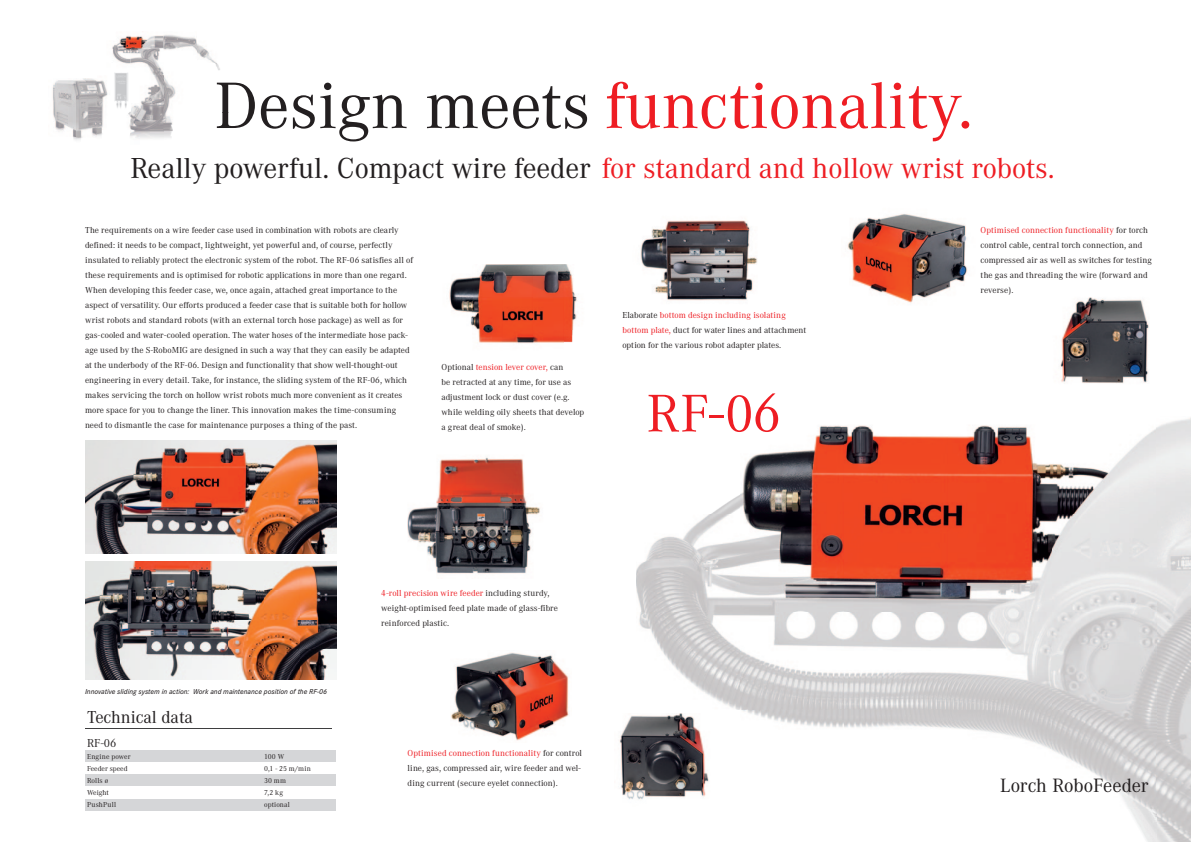
<style>
.page{position:relative;width:1191px;height:842px;background:#fff}
.page>*{position:absolute;margin:0;border:0;box-sizing:border-box;transform-origin:0 0}
.t1{font:68px "Corporate A";color:#ee1d23}
.t2{font:55px "Corporate A";color:#ee1d23}
.t3{font:30px "Corporate A";color:#231f20}
.t4{font:20px "Corporate A";letter-spacing:-.01em;color:#231f20}
.t5{font:18px "Corporate A";color:#231f20}
.t6{font:12px "Corporate A";color:#231f20}
.t7{font:9px/15px "Corporate A";letter-spacing:.005em;color:#231f20}
.t8{font:italic 500 7.5px "Corporate S Pro";color:#231f20}
.t9{font:7.5px "Corporate A";letter-spacing:.005em;color:#231f20}
.t10{font:7.5px "Corporate A";letter-spacing:.03em;color:#231f20}
.s1{color:#231f20}
.s2{color:#ee1d23}
</style>
<div class="page">
<img style="left:449px;top:264px;width:129px;height:80px">
<img style="left:636px;top:418px;width:555px;height:424px">
<img style="left:619px;top:713px;width:100px;height:105px">
<img style="left:451px;top:652px;width:118px;height:89px">
<img style="left:407px;top:457px;width:133px;height:117px">
<img style="left:640px;top:220px;width:118px;height:81px">
<img style="left:847px;top:214px;width:121px;height:89px">
<img style="left:1060px;top:297px;width:89px;height:87px">
<div style="left:85px;top:750px;width:251px;height:11px;background:#d5d6d8"></div>
<div style="left:85px;top:774px;width:251px;height:12px;background:#d5d6d8"></div>
<div style="left:85px;top:799px;width:251px;height:11px;background:#d5d6d8"></div>
<hr style="left:85px;top:728px;width:247px;height:1px;background:#3e3e3f">
<img style="left:52px;top:78px;width:46px;height:60px">
<img style="left:73px;top:138px;width:8px;height:2px">
<img style="left:85px;top:440px;width:251px;height:114px">
<img style="left:85px;top:561px;width:251px;height:118px">
<img style="left:112px;top:35px;width:19px;height:29px">
<img style="left:131px;top:35px;width:85px;height:28px">
<img style="left:163px;top:63px;width:67px;height:31px">
<img style="left:163px;top:94px;width:12px;height:32px">
<img style="left:163px;top:126px;width:54px;height:12px">
<img style="left:130px;top:49px;width:33px;height:54px">
<img style="left:98px;top:80px;width:10px;height:23px">
<img style="left:98px;top:103px;width:65px;height:36px">
<img style="left:111px;top:70px;width:20px;height:44px">
<img style="left:217px;top:83px;width:13px;height:45px">
<h1 class="t1" style="left:215px;top:68px;width:759px"><span class="s1">Design meets</span> functionality.</h1>
<h3 class="t3" style="left:130px;top:152px;width:926px">Really powerful. Compact wire feeder <span class="s2">for standard and hollow wrist robots.</span></h3>
<p class="t7" style="left:85px;top:223px;width:329px">The requirements on a wire feeder case used in combination with robots are clearly defined: it needs to be compact, lightweight, yet powerful and, of course, perfectly insulated to reliably protect the electronic system of the robot. The RF-06 satisfies all of these requirements and is optimised for robotic applications in more than one regard.<br>When developing this feeder case, we, once again, attached great importance to the aspect of versatility. Our efforts produced a feeder case that is suitable both for hollow wrist robots and standard robots (with an external torch hose package) as well as for gas-cooled and water-cooled operation. The water hoses of the intermediate hose pack&shy;age used by the S-RoboMIG are designed in such a way that they can easily be adapted at the underbody of the RF-06. Design and functionality that show well-thought-out engineering in every detail. Take, for instance, the sliding system of the RF-06, which makes servicing the torch on hollow wrist robots much more convenient as it creates more space for you to change the liner. This innovation makes the time-consuming need to dismantle the case for maintenance purposes a thing of the past.</p>
<p class="t7" style="left:441px;top:360px;width:144px">Optional <span class="s2">tension lever cover,</span> can<br>be retracted at any time, for use as adjustment lock or dust cover (e.g. while welding oily sheets that develop a great deal of smoke).</p>
<p class="t7" style="left:622px;top:308px;width:185px">Elaborate <span class="s2">bottom design including isolating bottom plate,</span> duct for water lines and attachment option for the various robot adapter plates.</p>
<h2 class="t2" style="left:647px;top:383px;width:136px">RF-06</h2>
<p class="t8" style="left:85px;top:686px;width:243px">Innovative sliding system in action: Work and maintenance position of the RF-06</p>
<h3 class="t5" style="left:87px;top:707px;width:107px">Technical data</h3>
<h3 class="t6" style="left:87px;top:736px;width:31px">RF-06</h3>
<p class="t9" style="left:87px;top:752px;width:45px">Engine power</p>
<p class="t9" style="left:264px;top:752px;width:22px">100 W</p>
<p class="t9" style="left:87px;top:764px;width:42px">Feeder speed</p>
<p class="t9" style="left:264px;top:764px;width:48px">0,1 - 25 m/min</p>
<p class="t9" style="left:87px;top:776px;width:23px">Rolls ø</p>
<p class="t9" style="left:264px;top:776px;width:23px">30 mm</p>
<p class="t9" style="left:87px;top:788px;width:23px">Weight</p>
<p class="t9" style="left:264px;top:788px;width:20px">7,2 kg</p>
<p class="t10" style="left:87px;top:800px;width:31px">PushPull</p>
<p class="t9" style="left:264px;top:800px;width:27px">optional</p>
<p class="t7" style="left:381px;top:586px;width:178px"><span class="s2">4-roll precision wire feeder</span> including sturdy, weight-optimised feed plate made of glass-fibre reinforced plastic.</p>
<p class="t7" style="left:407px;top:746px;width:176px;text-align:justify"><span class="s2">Optimised connection functionality</span> for control line, gas, compressed air, wire feeder and wel&shy;ding current (secure eyelet connection).</p>
<p class="t7" style="left:980px;top:223px;width:173px"><span class="s2">Optimised connection functionality</span> for torch control cable, central torch connection, and compressed air as well as switches for testing the gas and threading the wire (forward and reverse).</p>
<h3 class="t4" style="left:1000px;top:774px;width:150px">Lorch RoboFeeder</h3>
</div>
